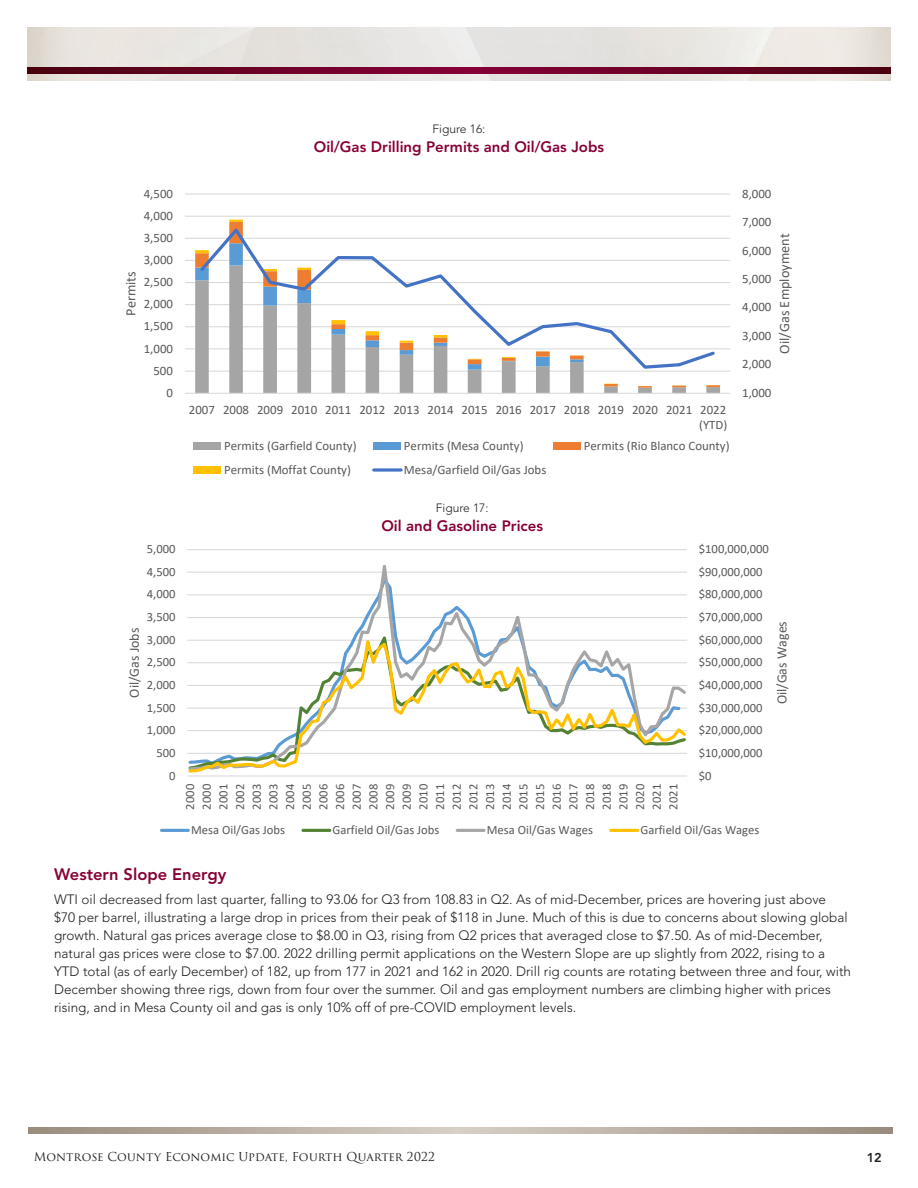
<style>
.page{position:relative;width:918px;height:1188px;background:#fff}
.page>*{position:absolute;margin:0;border:0;box-sizing:border-box;transform-origin:0 0}
.t1{font:800 16.5px "Avenir";color:#860037}
.t2{font:800 15px "Avenir";color:#860037}
.t3{font:14.25px "Calibri";color:#595959}
.t4{font:13.95px "Calibri";color:#595959}
.t5{font:300 13.5px/18px "Avenir";color:#231f20}
.t6{font:12.9px/15.8px "Calibri";color:#595959;text-align:right}
.t7{font:800 12.75px "Avenir";color:#231f20}
.t8{font:12.6px/16.6px "Calibri";color:#595959;text-align:justify}
.t9{font:12px "Trajan Pro 3";color:#231f20}
.t10{font:300 12px "Avenir";color:#231f20}
</style>
<div class="page">
<img style="left:27px;top:27px;width:864px;height:54px">
<svg style="left:27px;top:68px;width:864px;height:6px;background:#680023"></svg>
<svg style="left:28px;top:1128px;width:864px;height:6px;background:#b8ada1"></svg>
<hr style="left:185px;top:371px;width:545px;height:1px;background:#d9d9d9">
<hr style="left:185px;top:348px;width:545px;height:1px;background:#d9d9d9">
<hr style="left:185px;top:326px;width:545px;height:1px;background:#d9d9d9">
<hr style="left:185px;top:304px;width:545px;height:1px;background:#d9d9d9">
<hr style="left:185px;top:282px;width:545px;height:1px;background:#d9d9d9">
<hr style="left:185px;top:260px;width:545px;height:1px;background:#d9d9d9">
<hr style="left:185px;top:238px;width:545px;height:1px;background:#d9d9d9">
<hr style="left:185px;top:216px;width:545px;height:1px;background:#d9d9d9">
<hr style="left:185px;top:194px;width:545px;height:1px;background:#d9d9d9">
<svg style="left:195px;top:388px;width:525px;height:5px"></svg>
<svg style="left:195px;top:222px;width:525px;height:166px"></svg>
<hr style="left:195px;top:250px;width:14px;height:3px;background:#ffc000">
<svg style="left:229px;top:220px;width:14px;height:2px"></svg>
<svg style="left:604px;top:384px;width:14px;height:1px"></svg>
<svg style="left:638px;top:386px;width:14px;height:1px"></svg>
<svg style="left:672px;top:385px;width:14px;height:1px"></svg>
<svg style="left:706px;top:385px;width:14px;height:1px"></svg>
<hr style="left:185px;top:393px;width:545px;height:1px;background:#d9d9d9">
<svg style="left:197px;top:225px;width:520px;height:145px"></svg>
<div style="left:194px;top:442px;width:27px;height:8px;background:#a5a5a5"></div>
<div style="left:374px;top:442px;width:27px;height:8px;background:#5b9bd5"></div>
<div style="left:554px;top:442px;width:27px;height:8px;background:#ed7d31"></div>
<div style="left:194px;top:466px;width:27px;height:8px;background:#ffc000"></div>
<svg style="left:374px;top:468px;width:27px;height:4px"></svg>
<hr style="left:187px;top:775px;width:500px;height:2px;background:#d9d9d9">
<svg style="left:187px;top:549px;width:500px;height:77px"></svg>
<svg style="left:187px;top:626px;width:500px;height:147px"></svg>
<hr style="left:161px;top:829px;width:27px;height:3px;background:#5b9bd5">
<hr style="left:303px;top:829px;width:27px;height:3px;background:#548235">
<hr style="left:457px;top:829px;width:27px;height:3px;background:#a6a6a6">
<hr style="left:611px;top:829px;width:27px;height:3px;background:#ffc000">
<p class="t10" style="left:433px;top:122px;width:54px">Figure 16:</p>
<p class="t2" style="left:314px;top:138px;width:292px">Oil/Gas Drilling Permits and Oil/Gas Jobs</p>
<p class="t6" style="left:144px;top:185px;width:31px">4,500</p>
<p class="t6" style="left:742px;top:185px;width:31px">8,000</p>
<p class="t6" style="left:144px;top:207px;width:31px">4,000</p>
<p class="t6" style="left:742px;top:214px;width:31px">7,000</p>
<p class="t3" style="left:121px;top:316px;width:46px;rotate:-90deg">Permits</p>
<p class="t6" style="left:144px;top:229px;width:31px">3,500</p>
<p class="t6" style="left:144px;top:252px;width:31px">3,000</p>
<p class="t6" style="left:144px;top:274px;width:31px">2,500</p>
<p class="t6" style="left:144px;top:296px;width:31px">2,000</p>
<p class="t6" style="left:144px;top:318px;width:31px">1,500</p>
<p class="t6" style="left:144px;top:340px;width:31px">1,000</p>
<p class="t3" style="left:775px;top:354px;width:121px;rotate:-90deg">Oil/Gas Employment</p>
<p class="t6" style="left:742px;top:242px;width:31px">6,000</p>
<p class="t6" style="left:742px;top:271px;width:31px">5,000</p>
<p class="t6" style="left:742px;top:299px;width:31px">4,000</p>
<p class="t6" style="left:742px;top:327px;width:31px">3,000</p>
<p class="t6" style="left:153px;top:362px;width:21px">500</p>
<p class="t6" style="left:742px;top:356px;width:31px">2,000</p>
<p class="t6" style="left:166px;top:384px;width:8px">0</p>
<p class="t6" style="left:742px;top:384px;width:31px">1,000</p>
<p class="t6" style="left:189px;top:401px;width:540px">2007 2008 2009 2010 2011 2012 2013 2014 2015 2016 2017 2018 2019 2020 2021 2022 (YTD)</p>
<p class="t6" style="left:224px;top:437px;width:134px">Permits (Garfield County)</p>
<p class="t6" style="left:404px;top:437px;width:121px">Permits (Mesa County)</p>
<p class="t6" style="left:584px;top:437px;width:147px">Permits (Rio Blanco County)</p>
<p class="t6" style="left:224px;top:461px;width:128px">Permits (Moffat County)</p>
<p class="t6" style="left:404px;top:461px;width:144px">Mesa/Garfield Oil/Gas Jobs</p>
<p class="t10" style="left:436px;top:500px;width:54px">Figure 17:</p>
<p class="t2" style="left:381px;top:517px;width:163px">Oil and Gasoline Prices</p>
<p class="t8" style="left:147px;top:540px;width:30px">5,000</p>
<p class="t8" style="left:699px;top:540px;width:72px">$100,000,000</p>
<p class="t8" style="left:147px;top:563px;width:30px">4,500</p>
<p class="t8" style="left:699px;top:563px;width:65px">$90,000,000</p>
<p class="t8" style="left:147px;top:586px;width:30px">4,000</p>
<p class="t8" style="left:699px;top:586px;width:65px">$80,000,000</p>
<p class="t8" style="left:147px;top:608px;width:30px">3,500</p>
<p class="t4" style="left:125px;top:698px;width:71px;rotate:-90deg">Oil/Gas Jobs</p>
<p class="t8" style="left:147px;top:631px;width:30px">3,000</p>
<p class="t8" style="left:147px;top:654px;width:30px">2,500</p>
<p class="t8" style="left:147px;top:676px;width:30px">2,000</p>
<p class="t8" style="left:147px;top:699px;width:30px">1,500</p>
<p class="t8" style="left:699px;top:608px;width:65px">$70,000,000</p>
<p class="t8" style="left:699px;top:631px;width:65px">$60,000,000</p>
<p class="t8" style="left:699px;top:654px;width:65px">$50,000,000</p>
<p class="t8" style="left:699px;top:676px;width:65px">$40,000,000</p>
<p class="t8" style="left:699px;top:699px;width:65px">$30,000,000</p>
<p class="t4" style="left:772px;top:704px;width:85px;rotate:-90deg">Oil/Gas Wages</p>
<p class="t8" style="left:147px;top:721px;width:30px">1,000</p>
<p class="t8" style="left:699px;top:721px;width:65px">$20,000,000</p>
<p class="t8" style="left:156px;top:744px;width:21px">500</p>
<p class="t8" style="left:699px;top:744px;width:65px">$10,000,000</p>
<p class="t8" style="left:169px;top:767px;width:8px">0</p>
<p class="t8" style="left:699px;top:767px;width:14px">$0</p>
<p class="t8" style="left:181px;top:810px;width:27px;rotate:-90deg">2000<br>2000<br>2001<br>2002<br>2003<br>2003<br>2004<br>2005<br>2006<br>2006<br>2007<br>2008<br>2009<br>2009<br>2010<br>2011<br>2012<br>2012<br>2013<br>2014<br>2015<br>2015<br>2016<br>2017<br>2018<br>2018<br>2019<br>2020<br>2021<br>2021</p>
<p class="t8" style="left:191px;top:821px;width:95px">Mesa Oil/Gas Jobs</p>
<p class="t8" style="left:333px;top:821px;width:108px">Garfield Oil/Gas Jobs</p>
<p class="t8" style="left:487px;top:821px;width:108px">Mesa Oil/Gas Wages</p>
<p class="t8" style="left:640px;top:821px;width:120px">Garfield Oil/Gas Wages</p>
<p class="t1" style="left:54px;top:864px;width:174px">Western Slope Energy</p>
<p class="t5" style="left:54px;top:890px;width:799px">WTI oil decreased from last quarter, falling to 93.06 for Q3 from 108.83 in Q2. As of mid-December, prices are hovering just above<br>$70 per barrel, illustrating a large drop in prices from their peak of $118 in June. Much of this is due to concerns about slowing global growth. Natural gas prices average close to $8.00 in Q3, rising from Q2 prices that averaged close to $7.50. As of mid-December, natural gas prices were close to $7.00. 2022 drilling permit applications on the Western Slope are up slightly from 2022, rising to a YTD total (as of early December) of 182, up from 177 in 2021 and 162 in 2020. Drill rig counts are rotating between three and four, with December showing three rigs, down from four over the summer. Oil and gas employment numbers are climbing higher with prices rising, and in Mesa County oil and gas is only 10% off of pre-COVID employment levels.</p>
<p class="t9" style="left:34px;top:1148px;width:403px">Montrose County Economic Update, Fourth Quarter 2022</p>
<p class="t7" style="left:867px;top:1150px;width:17px">12</p>
</div>
